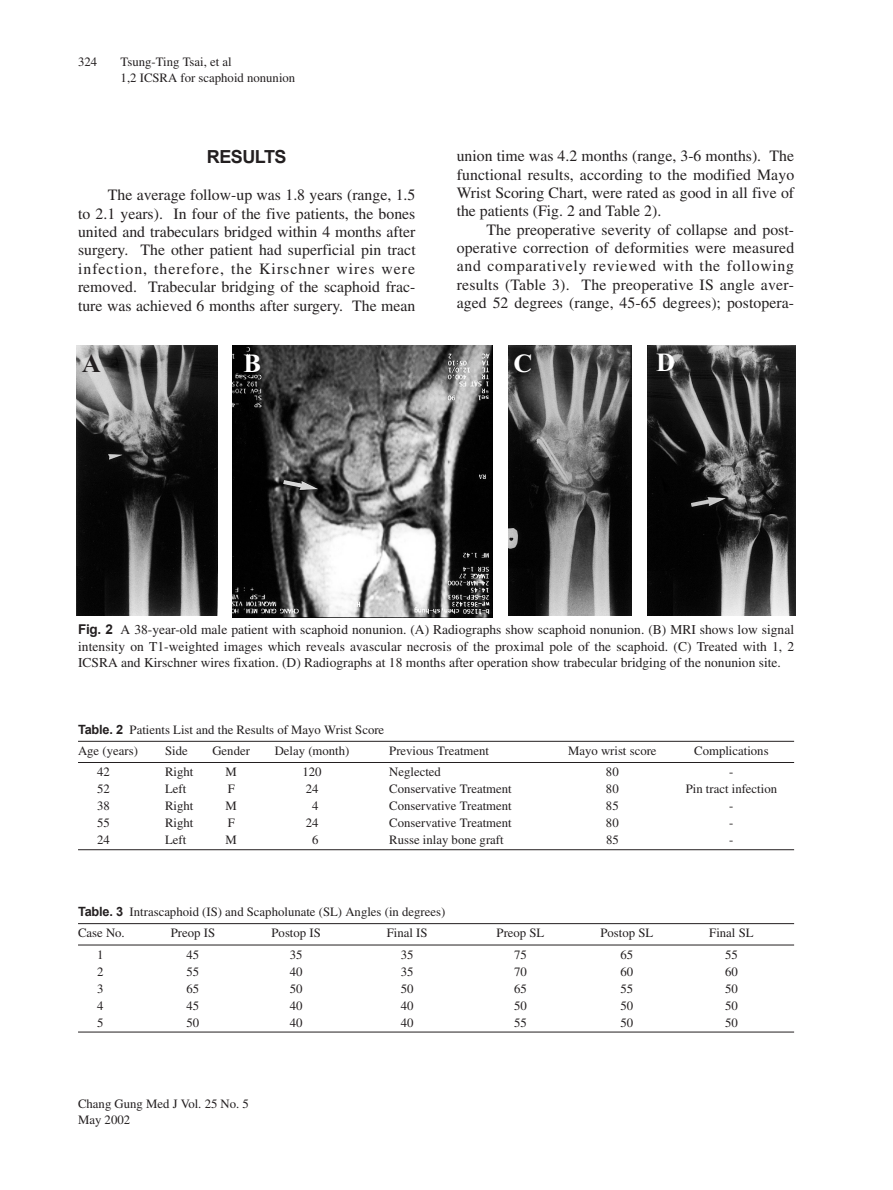
<style>
.page{position:relative;width:893px;height:1190px;background:#fff}
.page>*{position:absolute;margin:0;border:0;box-sizing:border-box;transform-origin:0 0}
.t1{font:700 26.25px "Times New Roman";color:#fff}
.t2{font:700 26.25px "Times New Roman";color:#231f20}
.t3{font:700 18px "Arial";letter-spacing:-.03em;color:#231f20}
.t4{font:15.75px/18.5px "Times";color:#231f20;text-align:justify}
.t5{font:13.5px/16.5px "Times";color:#231f20;text-align:justify}
.t6{font:12.75px/16.5px "Times";color:#231f20}
.s1{font-family:"Arial";font-weight:700}
</style>
<div class="page">
<img style="left:233px;top:346px;width:259px;height:271px">
<img style="left:508px;top:346px;width:124px;height:269px">
<img style="left:647px;top:346px;width:148px;height:269px">
<img style="left:77px;top:346px;width:141px;height:269px">
<hr style="left:78px;top:741px;width:716px;height:1px;background:#231f20">
<hr style="left:78px;top:762px;width:716px;height:1px;background:#231f20">
<hr style="left:78px;top:849px;width:716px;height:1px;background:#231f20">
<hr style="left:78px;top:923px;width:716px;height:1px;background:#231f20">
<hr style="left:78px;top:944px;width:716px;height:1px;background:#231f20">
<hr style="left:78px;top:1031px;width:716px;height:1px;background:#231f20">
<p class="t6" style="left:78px;top:54px;width:21px">324</p>
<p class="t6" style="left:121px;top:54px;width:176px">Tsung-Ting Tsai, et al<br>1,2 ICSRA for scaphoid nonunion</p>
<p class="t3" style="left:207px;top:147px;width:81px">RESULTS</p>
<p class="t4" style="left:78px;top:187px;width:339px;text-indent:30px">The average follow-up was 1.8 years (range, 1.5 to 2.1 years). In four of the five patients, the bones united and trabeculars bridged within 4 months after surgery. The other patient had superficial pin tract infection, therefore, the Kirschner wires were removed. Trabecular bridging of the scaphoid frac&shy;ture was achieved 6 months after surgery. The mean</p>
<p class="t4" style="left:456px;top:148px;width:339px">union time was 4.2 months (range, 3-6 months). The functional results, according to the modified Mayo Wrist Scoring Chart, were rated as good in all five of the patients (Fig. 2 and Table 2).</p>
<p class="t4" style="left:456px;top:222px;width:339px;text-indent:30px">The preoperative severity of collapse and post&shy;operative correction of deformities were measured and comparatively reviewed with the following results (Table 3). The preoperative IS angle aver&shy;aged 52 degrees (range, 45-65 degrees); postopera-</p>
<h1 class="t2" style="left:82px;top:354px;width:20px">A</h1>
<h1 class="t1" style="left:243px;top:354px;width:19px">B</h1>
<h1 class="t1" style="left:513px;top:354px;width:20px">C</h1>
<h1 class="t1" style="left:656px;top:353px;width:20px">D</h1>
<p class="t5" style="left:78px;top:623px;width:717px"><span class="s1">Fig. 2</span> A 38-year-old male patient with scaphoid nonunion. (A) Radiographs show scaphoid nonunion. (B) MRI shows low signal intensity on T1-weighted images which reveals avascular necrosis of the proximal pole of the scaphoid. (C) Treated with 1, 2<br>ICSRA and Kirschner wires fixation. (D) Radiographs at 18 months after operation show trabecular bridging of the nonunion site.</p>
<p class="t6" style="left:78px;top:720px;width:308px;line-height:21.3px"><span class="s1">Table. 2</span> Patients List and the Results of Mayo Wrist Score<br>Age (years)</p>
<p class="t6" style="left:165px;top:743px;width:24px">Side</p>
<p class="t6" style="left:212px;top:743px;width:39px">Gender</p>
<p class="t6" style="left:275px;top:743px;width:76px">Delay (month)</p>
<p class="t6" style="left:389px;top:743px;width:101px">Previous Treatment</p>
<p class="t6" style="left:568px;top:743px;width:90px">Mayo wrist score</p>
<p class="t6" style="left:694px;top:743px;width:76px">Complications</p>
<p class="t6" style="left:97px;top:765px;width:14px">42</p>
<p class="t6" style="left:165px;top:765px;width:30px">Right</p>
<p class="t6" style="left:225px;top:765px;width:13px">M</p>
<p class="t6" style="left:302px;top:765px;width:21px">120</p>
<p class="t6" style="left:389px;top:765px;width:53px">Neglected</p>
<p class="t6" style="left:606px;top:765px;width:14px">80</p>
<p class="t6" style="left:729px;top:765px;width:6px">-</p>
<p class="t6" style="left:97px;top:782px;width:14px">52</p>
<p class="t6" style="left:165px;top:782px;width:23px">Left</p>
<p class="t6" style="left:228px;top:782px;width:9px">F</p>
<p class="t6" style="left:306px;top:782px;width:14px">24</p>
<p class="t6" style="left:389px;top:782px;width:124px">Conservative Treatment</p>
<p class="t6" style="left:606px;top:782px;width:14px">80</p>
<p class="t6" style="left:685px;top:782px;width:93px">Pin tract infection</p>
<p class="t6" style="left:97px;top:799px;width:14px">38</p>
<p class="t6" style="left:165px;top:799px;width:30px">Right</p>
<p class="t6" style="left:225px;top:799px;width:13px">M</p>
<p class="t6" style="left:312px;top:799px;width:8px">4</p>
<p class="t6" style="left:389px;top:799px;width:124px">Conservative Treatment</p>
<p class="t6" style="left:606px;top:799px;width:14px">85</p>
<p class="t6" style="left:729px;top:799px;width:6px">-</p>
<p class="t6" style="left:97px;top:816px;width:14px">55</p>
<p class="t6" style="left:165px;top:816px;width:30px">Right</p>
<p class="t6" style="left:228px;top:816px;width:9px">F</p>
<p class="t6" style="left:306px;top:816px;width:14px">24</p>
<p class="t6" style="left:389px;top:816px;width:124px">Conservative Treatment</p>
<p class="t6" style="left:606px;top:816px;width:14px">80</p>
<p class="t6" style="left:729px;top:816px;width:6px">-</p>
<p class="t6" style="left:97px;top:833px;width:14px">24</p>
<p class="t6" style="left:165px;top:833px;width:23px">Left</p>
<p class="t6" style="left:225px;top:833px;width:13px">M</p>
<p class="t6" style="left:312px;top:833px;width:8px">6</p>
<p class="t6" style="left:389px;top:833px;width:116px">Russe inlay bone graft</p>
<p class="t6" style="left:606px;top:833px;width:14px">85</p>
<p class="t6" style="left:729px;top:833px;width:6px">-</p>
<p class="t6" style="left:78px;top:902px;width:369px;line-height:21.3px"><span class="s1">Table. 3</span> Intrascaphoid (IS) and Scapholunate (SL) Angles (in degrees)<br>Case No.</p>
<p class="t6" style="left:171px;top:926px;width:46px">Preop IS</p>
<p class="t6" style="left:271px;top:926px;width:51px">Postop IS</p>
<p class="t6" style="left:387px;top:926px;width:42px">Final IS</p>
<p class="t6" style="left:496px;top:926px;width:49px">Preop SL</p>
<p class="t6" style="left:600px;top:926px;width:54px">Postop SL</p>
<p class="t6" style="left:709px;top:926px;width:46px">Final SL</p>
<p class="t6" style="left:97px;top:947px;width:8px">1</p>
<p class="t6" style="left:186px;top:947px;width:14px">45</p>
<p class="t6" style="left:290px;top:947px;width:14px">35</p>
<p class="t6" style="left:401px;top:947px;width:14px">35</p>
<p class="t6" style="left:514px;top:947px;width:14px">75</p>
<p class="t6" style="left:620px;top:947px;width:14px">65</p>
<p class="t6" style="left:725px;top:947px;width:14px">55</p>
<p class="t6" style="left:97px;top:964px;width:8px">2</p>
<p class="t6" style="left:186px;top:964px;width:14px">55</p>
<p class="t6" style="left:290px;top:964px;width:14px">40</p>
<p class="t6" style="left:401px;top:964px;width:14px">35</p>
<p class="t6" style="left:514px;top:964px;width:14px">70</p>
<p class="t6" style="left:620px;top:964px;width:14px">60</p>
<p class="t6" style="left:725px;top:964px;width:14px">60</p>
<p class="t6" style="left:97px;top:981px;width:8px">3</p>
<p class="t6" style="left:186px;top:981px;width:14px">65</p>
<p class="t6" style="left:290px;top:981px;width:14px">50</p>
<p class="t6" style="left:401px;top:981px;width:14px">50</p>
<p class="t6" style="left:514px;top:981px;width:14px">65</p>
<p class="t6" style="left:620px;top:981px;width:14px">55</p>
<p class="t6" style="left:725px;top:981px;width:14px">50</p>
<p class="t6" style="left:97px;top:998px;width:8px">4</p>
<p class="t6" style="left:186px;top:998px;width:14px">45</p>
<p class="t6" style="left:290px;top:998px;width:14px">40</p>
<p class="t6" style="left:401px;top:998px;width:14px">40</p>
<p class="t6" style="left:514px;top:998px;width:14px">50</p>
<p class="t6" style="left:620px;top:998px;width:14px">50</p>
<p class="t6" style="left:725px;top:998px;width:14px">50</p>
<p class="t6" style="left:97px;top:1015px;width:8px">5</p>
<p class="t6" style="left:186px;top:1015px;width:14px">50</p>
<p class="t6" style="left:290px;top:1015px;width:14px">40</p>
<p class="t6" style="left:401px;top:1015px;width:14px">40</p>
<p class="t6" style="left:514px;top:1015px;width:14px">55</p>
<p class="t6" style="left:620px;top:1015px;width:14px">50</p>
<p class="t6" style="left:725px;top:1015px;width:14px">50</p>
<p class="t6" style="left:78px;top:1096px;width:172px">Chang Gung Med J Vol. 25 No. 5<br>May 2002</p>
</div>
